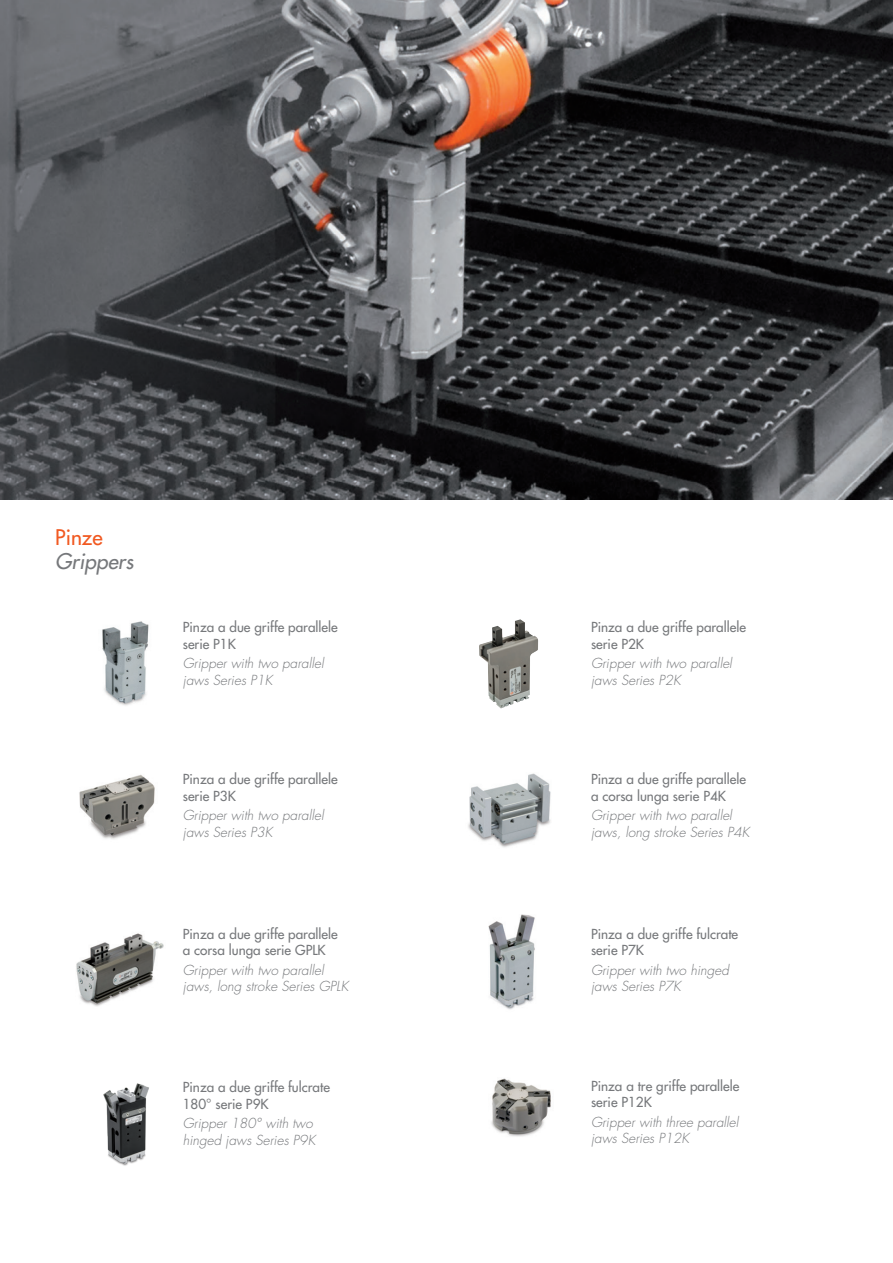
<style>
.page{position:relative;width:893px;height:1263px;background:#fff}
.page>*{position:absolute;margin:0;border:0;box-sizing:border-box;transform-origin:0 0}
.t1{font:italic 500 21px "Futura Std";color:#76787b}
.t2{font:500 21px "Futura Std";color:#f15921}
.BODY{font:italic 300 13.5px/16.5px "Futura Std";color:#76787b}
.BODY-2{font:500 13.5px/16.5px "Futura Std";color:#76787b}
</style>
<div class="page">
<img style="left:488px;top:915px;width:47px;height:95px">
<img style="left:0;top:0;width:893px;height:500px">
<img style="left:102px;top:621px;width:47px;height:85px">
<img style="left:79px;top:774px;width:76px;height:65px">
<img style="left:76px;top:933px;width:88px;height:73px">
<img style="left:468px;top:773px;width:83px;height:75px">
<img style="left:491px;top:1078px;width:60px;height:59px">
<img style="left:103px;top:1083px;width:46px;height:83px">
<img style="left:479px;top:619px;width:59px;height:89px">
<p class="t2" style="left:55px;top:524px;width:49px">Pinze</p>
<p class="t1" style="left:55px;top:548px;width:80px">Grippers</p>
<p class="BODY-2" style="left:183px;top:619px;width:156px">Pinza a due griffe parallele</p>
<p class="BODY-2" style="left:183px;top:635px;width:55px">serie P1K</p>
<p class="BODY" style="left:183px;top:655px;width:142px">Gripper with two parallel jaws Series P1K</p>
<p class="BODY-2" style="left:183px;top:771px;width:156px">Pinza a due griffe parallele</p>
<p class="BODY-2" style="left:183px;top:787px;width:55px">serie P3K</p>
<p class="BODY" style="left:183px;top:807px;width:142px">Gripper with two parallel jaws Series P3K</p>
<p class="BODY-2" style="left:183px;top:926px;width:156px">Pinza a due griffe parallele</p>
<p class="BODY-2" style="left:183px;top:942px;width:144px">a corsa lunga serie GPLK</p>
<p class="BODY" style="left:183px;top:962px;width:142px">Gripper with two parallel</p>
<p class="BODY" style="left:183px;top:978px;width:167px">jaws, long stroke Series GPLK</p>
<p class="BODY-2" style="left:183px;top:1079px;width:149px">Pinza a due griffe fulcrate<br>180° serie P9K</p>
<p class="BODY" style="left:183px;top:1115px;width:134px">Gripper 180° with two hinged jaws Series P9K</p>
<p class="BODY-2" style="left:591px;top:619px;width:156px">Pinza a due griffe parallele</p>
<p class="BODY-2" style="left:591px;top:635px;width:55px">serie P2K</p>
<p class="BODY" style="left:591px;top:655px;width:142px">Gripper with two parallel</p>
<p class="BODY" style="left:591px;top:672px;width:91px">jaws Series P2K</p>
<p class="BODY-2" style="left:591px;top:771px;width:156px">Pinza a due griffe parallele</p>
<p class="BODY-2" style="left:591px;top:787px;width:136px">a corsa lunga serie P4K</p>
<p class="BODY" style="left:591px;top:807px;width:160px">Gripper with two parallel jaws, long stroke Series P4K</p>
<p class="BODY-2" style="left:591px;top:925px;width:149px">Pinza a due griffe fulcrate</p>
<p class="BODY-2" style="left:591px;top:942px;width:55px">serie P7K</p>
<p class="BODY" style="left:591px;top:962px;width:139px">Gripper with two hinged</p>
<p class="BODY" style="left:591px;top:978px;width:91px">jaws Series P7K</p>
<p class="BODY-2" style="left:591px;top:1077px;width:150px">Pinza a tre griffe parallele</p>
<p class="BODY-2" style="left:591px;top:1094px;width:62px">serie P12K</p>
<p class="BODY" style="left:591px;top:1114px;width:149px">Gripper with three parallel jaws Series P12K</p>
</div>
